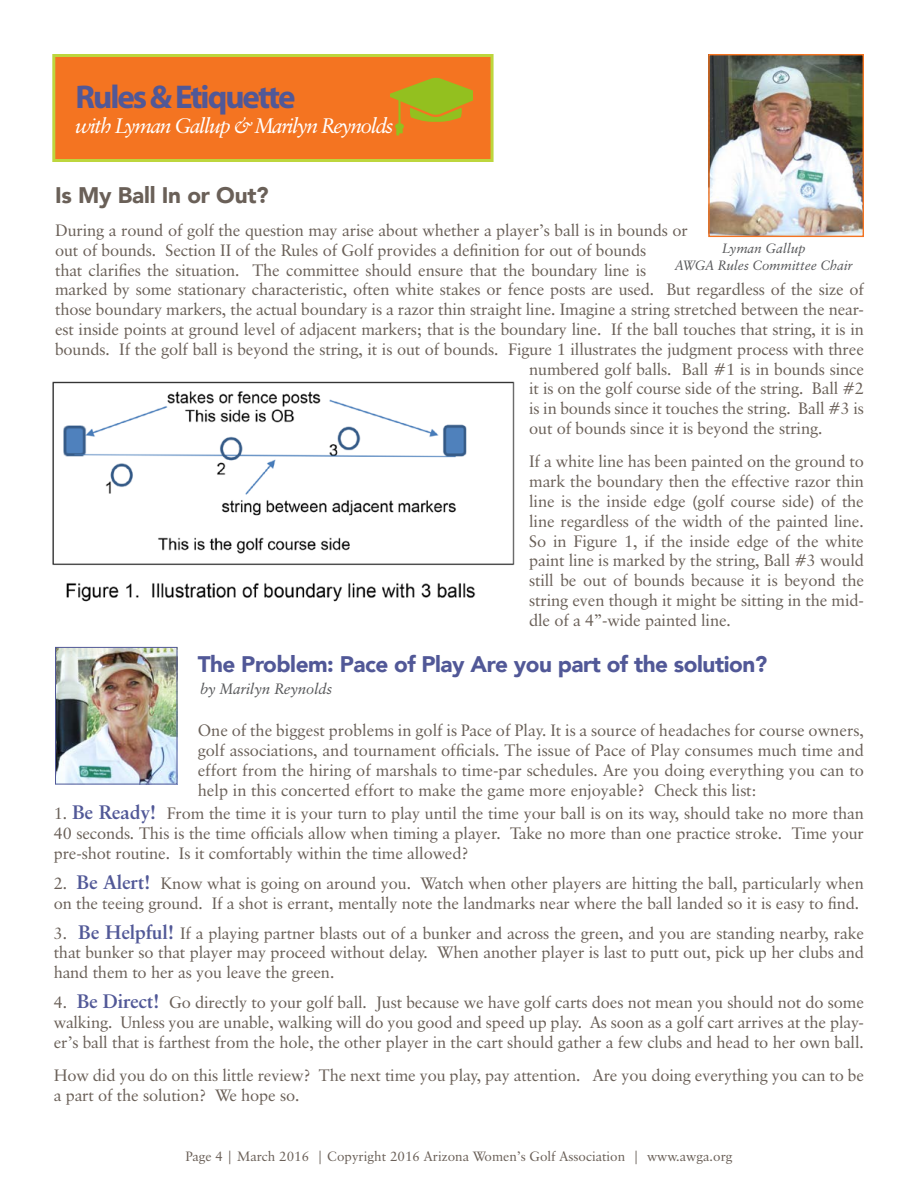
<style>
.page{position:relative;width:918px;height:1188px;background:#fff}
.page>*{position:absolute;margin:0;border:0;box-sizing:border-box;transform-origin:0 0}
.t1{font:700 33px "Myriad Pro";letter-spacing:-.06em;color:#515897}
.t2{font:900 22.5px "Avenir";letter-spacing:-.02em;color:#515897}
.t3{font:900 22.5px "Avenir";letter-spacing:-.01em;color:#6a6058}
.t4{font:italic 21px "Classical Garamond BT";letter-spacing:-.06em;color:#fff}
.t5{font:16.5px/19.8px "Classical Garamond BT";letter-spacing:-.01em;color:#6a6058;text-align:justify}
.t6{font:italic 15px "Classical Garamond BT";color:#57585a}
.t7{font:13.5px "Classical Garamond BT";color:#6a6058}
.t8{font:italic 13.5px/16.2px "Classical Garamond BT";color:#57585a;text-align:center}
.s1{font-weight:700;font-size:19.5px;color:#515897}
</style>
<div class="page">
<div style="left:54px;top:56px;width:438px;height:104px;background:#f47421"></div>
<div style="left:52px;top:54px;width:442px;height:108px;border:3px solid #bdd63d"></div>
<img style="left:710px;top:56px;width:152px;height:179px">
<div style="left:708px;top:54px;width:156px;height:183px;border:1px solid #f47421"></div>
<svg style="left:390px;top:78px;width:83px;height:57px"></svg>
<img style="left:52px;top:381px;width:463px;height:221px">
<img style="left:57px;top:649px;width:118px;height:134px">
<div style="left:55px;top:647px;width:122px;height:138px;border:1px solid #515897"></div>
<h1 class="t1" style="left:76px;top:75px;width:222px">Rules &amp; Etiquette</h1>
<p class="t4" style="left:76px;top:113px;width:320px">with Lyman Gallup &amp; Marilyn Reynolds</p>
<h2 class="t3" style="left:55px;top:176px;width:215px">Is My Ball In or Out?</h2>
<p class="t5" style="left:55px;top:220px;width:634px">During a round of golf the question may arise about whether a player’s ball is in bounds or</p>
<p class="t5" style="left:55px;top:240px;width:593px">out of bounds. Section II of the Rules of Golf provides a definition for out of bounds</p>
<p class="t5" style="left:55px;top:260px;width:593px">that clarifies the situation. The committee should ensure that the boundary line is</p>
<p class="t5" style="left:55px;top:280px;width:811px">marked by some stationary characteristic, often white stakes or fence posts are used. But regardless of the size of</p>
<p class="t5" style="left:55px;top:299px;width:810px">those boundary markers, the actual boundary is a razor thin straight line. Imagine a string stretched between the near-</p>
<p class="t5" style="left:55px;top:319px;width:810px">est inside points at ground level of adjacent markers; that is the boundary line. If the ball touches that string, it is in</p>
<p class="t5" style="left:55px;top:339px;width:810px">bounds. If the golf ball is beyond the string, it is out of bounds. Figure 1 illustrates the judgment process with three</p>
<p class="t5" style="left:529px;top:359px;width:336px">numbered golf balls. Ball #1 is in bounds since</p>
<p class="t5" style="left:529px;top:379px;width:336px">it is on the golf course side of the string. Ball #2</p>
<p class="t5" style="left:529px;top:398px;width:336px">is in bounds since it touches the string. Ball #3 is</p>
<p class="t5" style="left:529px;top:418px;width:295px">out of bounds since it is beyond the string.</p>
<p class="t5" style="left:529px;top:451px;width:336px">If a white line has been painted on the ground to mark the boundary then the effective razor thin line is the inside edge (golf course side) of the line regardless of the width of the painted line.<br>So in Figure 1, if the inside edge of the white paint line is marked by the string, Ball #3 would still be out of bounds because it is beyond the string even though it might be sitting in the mid&shy;dle of a 4”-wide painted line.</p>
<p class="t8" style="left:675px;top:240px;width:179px">Lyman Gallup<br>AWGA Rules Committee Chair</p>
<h2 class="t2" style="left:198px;top:645px;width:571px">The Problem: Pace of Play Are you part of the solution?</h2>
<p class="t6" style="left:201px;top:680px;width:133px">by Marilyn Reynolds</p>
<p class="t5" style="left:198px;top:720px;width:668px">One of the biggest problems in golf is Pace of Play. It is a source of headaches for course owners, golf associations, and tournament officials. The issue of Pace of Play consumes much time and effort from the hiring of marshals to time-par schedules. Are you doing everything you can to help in this concerted effort to make the game more enjoyable? Check this list:</p>
<p class="t5" style="left:54px;top:803px;width:812px">1. <span class="s1">Be Ready!</span> From the time it is your turn to play until the time your ball is on its way, should take no more than 40 seconds. This is the time officials allow when timing a player. Take no more than one practice stroke. Time your pre-shot routine. Is it comfortably within the time allowed?</p>
<p class="t5" style="left:54px;top:873px;width:812px">2. <span class="s1">Be Alert!</span> Know what is going on around you. Watch when other players are hitting the ball, particularly when on the teeing ground. If a shot is errant, mentally note the landmarks near where the ball landed so it is easy to find.</p>
<p class="t5" style="left:54px;top:923px;width:812px">3. <span class="s1">Be Helpful!</span> If a playing partner blasts out of a bunker and across the green, and you are standing nearby, rake that bunker so that player may proceed without delay. When another player is last to putt out, pick up her clubs and hand them to her as you leave the green.</p>
<p class="t5" style="left:54px;top:993px;width:812px">4. <span class="s1">Be Direct!</span> Go directly to your golf ball. Just because we have golf carts does not mean you should not do some walking. Unless you are unable, walking will do you good and speed up play. As soon as a golf cart arrives at the play&shy;er’s ball that is farthest from the hole, the other player in the cart should gather a few clubs and head to her own ball.</p>
<p class="t5" style="left:54px;top:1065px;width:812px">How did you do on this little review? The next time you play, pay attention. Are you doing everything you can to be a part of the solution? We hope so.</p>
<p class="t7" style="left:185px;top:1148px;width:549px">Page 4 | March 2016 | Copyright 2016 Arizona Women’s Golf Association | www.awga.org</p>
</div>
